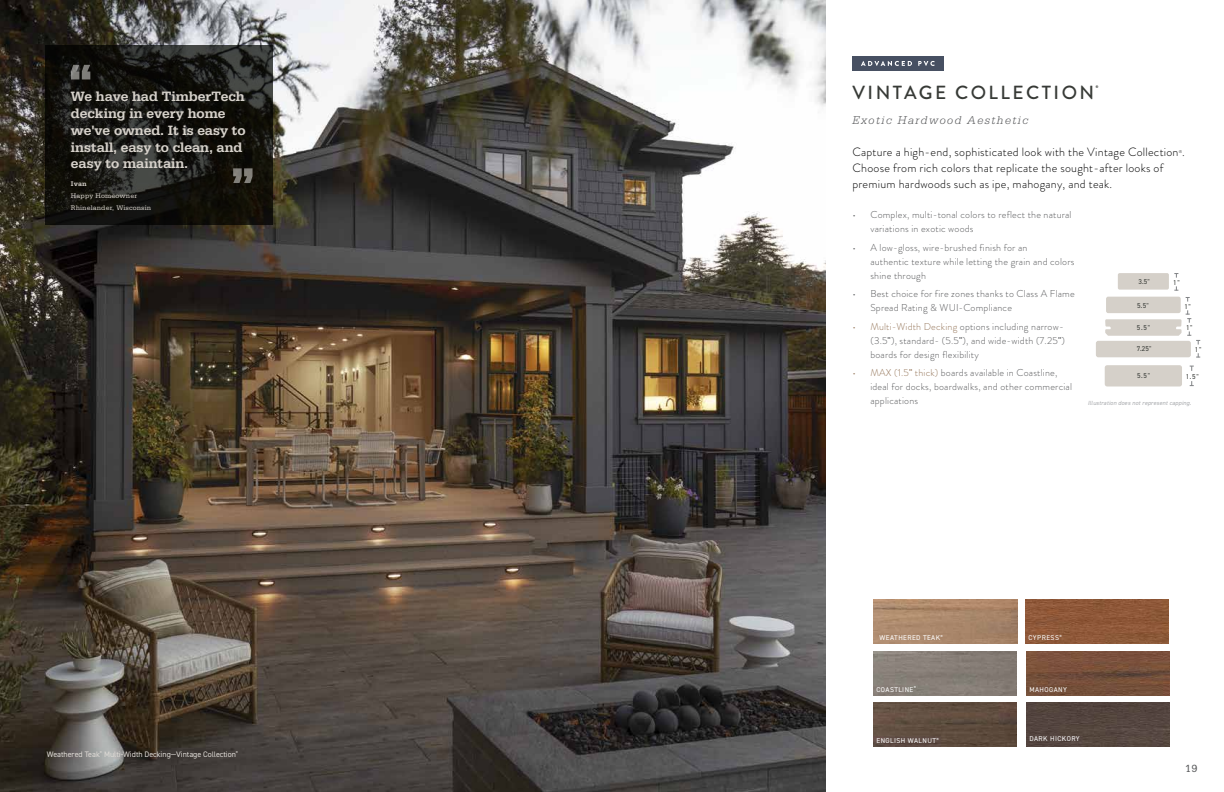
<style>
.page{position:relative;width:1224px;height:792px;background:#fff}
.page>*{position:absolute;margin:0;border:0;box-sizing:border-box;transform-origin:0 0}
.t1{font:500 19px "Brandon Grotesque";letter-spacing:.13em;color:#373a36}
.t2{font:500 14px/16.8px "Serifa";color:#d6d1ca}
.t3{font:300 12px/16px "Brandon Grotesque";letter-spacing:.02em;color:#000}
.t4{font:italic 300 12px "Serifa Std";letter-spacing:.12em;color:#58595b}
.t5{font:11px "Serifa Std";color:#58595b}
.t6{font:300 10px/14px "Brandon Grotesque";letter-spacing:.02em;color:#58595b}
.t7{font:8px "DIN2014";letter-spacing:-.005em;color:#dedad5}
.t8{font:7px "DIN2014";letter-spacing:.06em;color:#fff}
.t9{font:7px/11.8px "Serifa Std";letter-spacing:.02em;color:#d6d1ca}
.t10{font:7px "DIN2014";color:#373a36}
.t11{font:700 7px "Serifa Std";color:#d6d1ca}
.t12{font:italic 6px "DIN2014";color:#a7a9ac}
.t13{font:700 4.7px "DIN2014";color:#373a36}
.t14{font:300 4.1px "Brandon Grotesque";color:#000}
.s1{color:#96775b}
.s2{font-family:"DIN2014";font-weight:400}
.s3{font-family:"DIN2014";font-weight:400;color:#96775b}
</style>
<div class="page">
<img style="left:0;top:0;width:825px;height:792px">
<div style="left:1105px;top:365px;width:77px;height:22px;background:#d5d0c9;border-radius:2px"></div>
<div style="left:1106px;top:297px;width:75px;height:16px;background:#d5d0c9;border-radius:2px"></div>
<div style="left:1118px;top:273px;width:51px;height:17px;background:#d5d0c9;border-radius:2px"></div>
<div style="left:1096px;top:341px;width:95px;height:16px;background:#d5d0c9;border-radius:2px"></div>
<svg style="left:1190px;top:381px;width:4px;height:5px"></svg>
<svg style="left:1190px;top:366px;width:4px;height:5px"></svg>
<svg style="left:1174px;top:286px;width:4px;height:5px"></svg>
<svg style="left:1186px;top:297px;width:4px;height:5px"></svg>
<svg style="left:1196px;top:353px;width:4px;height:5px"></svg>
<svg style="left:1105px;top:310px;width:95px;height:34px"></svg>
<div style="left:852px;top:56px;width:92px;height:15px;background:#475062"></div>
<svg style="left:861px;top:61px;width:51px;height:5px"></svg>
<svg style="left:918px;top:61px;width:17px;height:5px"></svg>
<svg style="left:45px;top:45px;width:228px;height:179px;background:#181814"></svg>
<svg style="left:71px;top:65px;width:19px;height:14px"></svg>
<img style="left:1025px;top:600px;width:144px;height:44px">
<img style="left:1026px;top:651px;width:144px;height:44px">
<img style="left:873px;top:703px;width:144px;height:44px">
<img style="left:1026px;top:703px;width:144px;height:44px">
<img style="left:874px;top:600px;width:143px;height:44px">
<img style="left:873px;top:651px;width:144px;height:44px">
<svg style="left:233px;top:168px;width:20px;height:15px"></svg>
<h2 class="t2" style="left:71px;top:88px;width:176px">We have had TimberTech decking in every home we've owned. It is easy to install, easy to clean, and easy to maintain.</h2>
<p class="t11" style="left:71px;top:180px;width:17px">Ivan</p>
<p class="t9" style="left:71px;top:190px;width:82px">Happy Homeowner<br>Rhinelander, Wisconsin</p>
<p class="t7" style="left:47px;top:749px;width:193px">Weathered Teak<sup>®</sup> Multi-Width Decking—Vintage Collection<sup>®</sup></p>
<h1 class="t1" style="left:853px;top:79px;width:243px">VINTAGE COLLECTION</h1>
<p class="t13" style="left:1096px;top:85px;width:4px">®</p>
<p class="t4" style="left:852px;top:113px;width:178px">Exotic Hardwood Aesthetic</p>
<p class="t3" style="left:852px;top:144px;width:334px">Capture a high-end, sophisticated look with the Vintage Collection .</p>
<p class="t14" style="left:1179px;top:148px;width:5px">®</p>
<p class="t3" style="left:852px;top:160px;width:313px">Choose from rich colors that replicate the sought-after looks of premium hardwoods such as ipe, mahogany, and teak.</p>
<p class="t6" style="left:870px;top:208px;width:203px;text-indent:-18px">• Complex, multi-tonal colors to reflect the natural variations in exotic woods</p>
<p class="t6" style="left:870px;top:240px;width:206px;text-indent:-18px">• A low-gloss, wire-brushed finish for an<br>authentic texture while letting the grain and colors shine through</p>
<p class="t6" style="left:870px;top:287px;width:206px;text-indent:-18px">• Best choice for fire zones thanks to Class A Flame<br>Spread Rating &amp; WUI-Compliance</p>
<p class="t6" style="left:870px;top:319px;width:196px;text-align:justify;text-indent:-18px"><span class="s1">• Multi-Width Decking</span> options including narrow-(3.5<span class="s2">"</span>), standard- (5.5<span class="s2">"</span>), and wide-width (7.25<span class="s2">"</span>) boards for design flexibility</p>
<p class="t6" style="left:870px;top:366px;width:203px;text-indent:-18px"><span class="s1">• MAX (1.5</span><span class="s3">"</span> <span class="s1">thick)</span> boards available in Coastline, ideal for docks, boardwalks, and other commercial applications</p>
<p class="t10" style="left:1138px;top:277px;width:13px">3.5"</p>
<p class="t10" style="left:1173px;top:278px;width:8px">1"</p>
<p class="t10" style="left:1137px;top:301px;width:13px">5.5"</p>
<p class="t10" style="left:1184px;top:302px;width:8px">1"</p>
<p class="t10" style="left:1137px;top:345px;width:16px">7.25"</p>
<p class="t10" style="left:1195px;top:345px;width:8px">1"</p>
<p class="t10" style="left:1137px;top:323px;width:15px">5.5"</p>
<p class="t10" style="left:1186px;top:323px;width:8px">1"</p>
<p class="t10" style="left:1137px;top:371px;width:15px">5.5"</p>
<p class="t10" style="left:1186px;top:372px;width:15px">1.5"</p>
<p class="t12" style="left:1088px;top:399px;width:106px">Illustration does notrepresentcapping.</p>
<p class="t8" style="left:880px;top:633px;width:65px">WEATHERED TEAK<sup>®</sup></p>
<p class="t8" style="left:876px;top:685px;width:41px">COASTLINE<sup>®</sup></p>
<p class="t8" style="left:1028px;top:633px;width:35px">CYPRESS<sup>®</sup></p>
<p class="t8" style="left:1030px;top:685px;width:39px">MAHOGANY</p>
<p class="t8" style="left:876px;top:736px;width:64px">ENGLISH WALNUT<sup>®</sup></p>
<p class="t8" style="left:1030px;top:734px;width:52px">DARK HICKORY</p>
<p class="t5" style="left:1185px;top:763px;width:14px">19</p>
</div>
